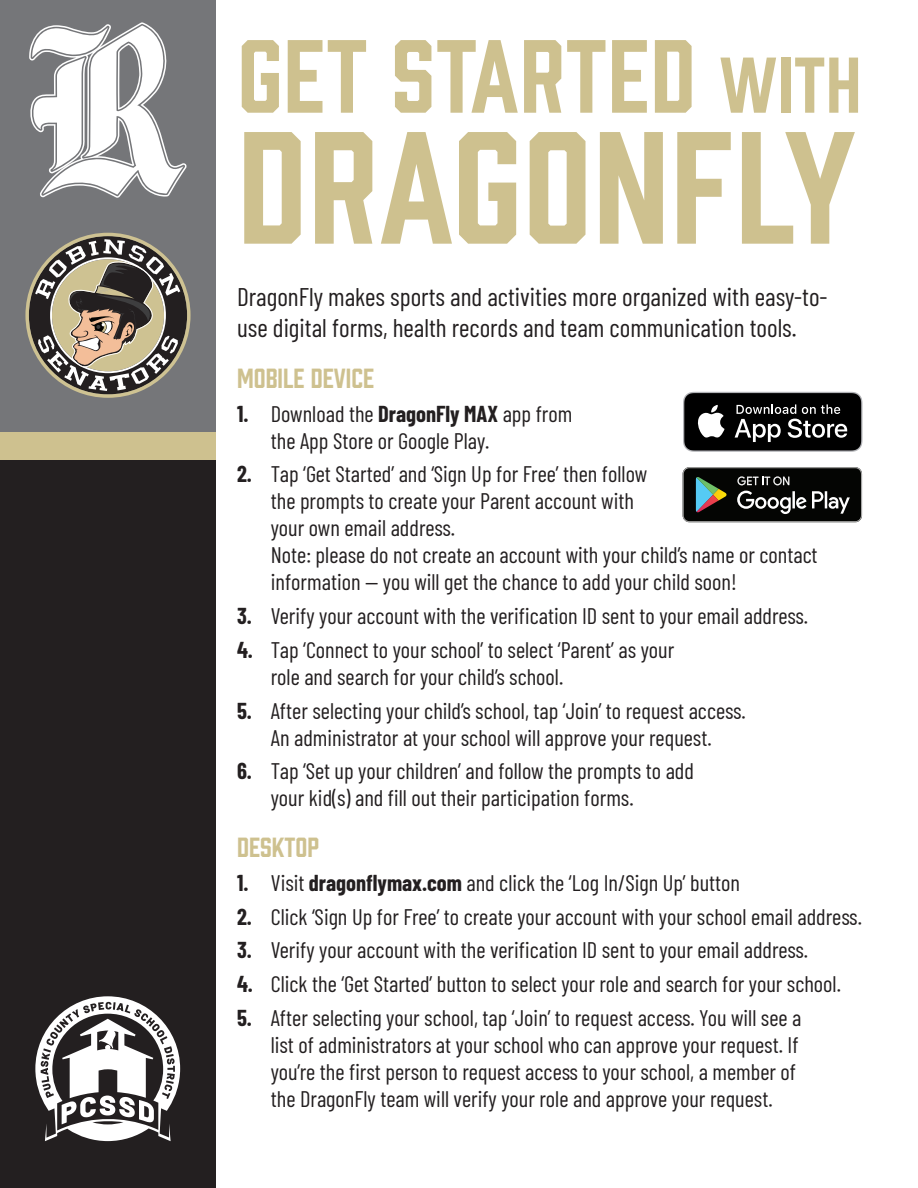
<style>
.page{position:relative;width:918px;height:1188px;background:#fff}
.page>*{position:absolute;margin:0;border:0;box-sizing:border-box;transform-origin:0 0}
.t1{font:146.85px "Prohibition";letter-spacing:.01em;color:#cec18f}
.t2{font:95.55px "Prohibition";letter-spacing:.01em;color:#cec18f}
.t3{font:25.5px/30.6px "Barlow Condensed";color:#231f20}
.t4{font:25.5px "Prohibition";color:#cec18f}
.t5{font:22.5px/27px "Barlow Condensed";color:#231f20}
.s1{font-size:72.6px}
.s2{font-weight:700}
</style>
<div class="page">
<div style="left:0;top:0;width:216px;height:216px;background:#757679"></div>
<div style="left:0;top:244px;width:216px;height:944px;background:#231f20"></div>
<svg style="left:35px;top:996px;width:145px;height:145px"></svg>
<div style="left:0;top:432px;width:216px;height:28px;background:#cec18f"></div>
<div style="left:0;top:216px;width:216px;height:216px;background:#757679"></div>
<svg style="left:683px;top:392px;width:179px;height:60px;background:#323232"></svg>
<svg style="left:683px;top:467px;width:179px;height:55px;background:#2b2e2c"></svg>
<svg style="left:29px;top:22px;width:158px;height:176px"></svg>
<svg style="left:25px;top:233px;width:166px;height:165px"></svg>
<h2 class="t2" style="left:238px;top:10px;width:625px">GET STARTED <span class="s1">WITH</span></h2>
<h1 class="t1" style="left:238px;top:86px;width:620px">DRAGONFLY</h1>
<p class="t3" style="left:237px;top:280px;width:592px">DragonFly makes sports and activities more organized with easy-to&shy;use digital forms, health records and team communication tools.</p>
<p class="t4" style="left:237px;top:360px;width:139px">MOBILE DEVICE</p>
<p class="t5" style="left:271px;top:398px;width:303px;text-indent:-34px"><span class="s2">1.</span> Download the <span class="s2">DragonFly MAX</span> app from the App Store or Google Play.</p>
<p class="t5" style="left:271px;top:459px;width:548px;text-indent:-34px"><span class="s2">2.</span> Tap ‘Get Started’ and ‘Sign Up for Free’ then follow<br>the prompts to create your Parent account with<br>your own email address.<br>Note: please do not create an account with your child’s name or contact information — you will get the chance to add your child soon!</p>
<p class="t5" style="left:237px;top:601px;width:573px"><span class="s2">3.</span> Verify your account with the verification ID sent to your email address.</p>
<p class="t5" style="left:271px;top:635px;width:405px;text-indent:-34px"><span class="s2">4.</span> Tap ‘Connect to your school’ to select ‘Parent’ as your role and search for your child’s school.</p>
<p class="t5" style="left:237px;top:695px;width:510px;text-align:center"><span class="s2">5.</span> After selecting your child’s school, tap ‘Join’ to request access.<br>An administrator at your school will approve your request.</p>
<p class="t5" style="left:271px;top:756px;width:425px;text-indent:-34px"><span class="s2">6.</span> Tap ‘Set up your children’ and follow the prompts to add your kid(s) and fill out their participation forms.</p>
<p class="t4" style="left:237px;top:830px;width:84px">DESKTOP</p>
<p class="t5" style="left:237px;top:868px;width:505px"><span class="s2">1.</span> Visit <span class="s2">dragonflymax.com</span> and click the ‘Log In/Sign Up’ button</p>
<p class="t5" style="left:237px;top:901px;width:626px"><span class="s2">2.</span> Click ‘Sign Up for Free’ to create your account with your school email address.</p>
<p class="t5" style="left:237px;top:935px;width:573px"><span class="s2">3.</span> Verify your account with the verification ID sent to your email address.</p>
<p class="t5" style="left:237px;top:969px;width:605px"><span class="s2">4.</span> Click the ‘Get Started’ button to select your role and search for your school.</p>
<p class="t5" style="left:271px;top:1003px;width:532px;text-indent:-34px"><span class="s2">5.</span> After selecting your school, tap ‘Join’ to request access. You will see a list of administrators at your school who can approve your request. If you’re the first person to request access to your school, a member of the DragonFly team will verify your role and approve your request.</p>
</div>
